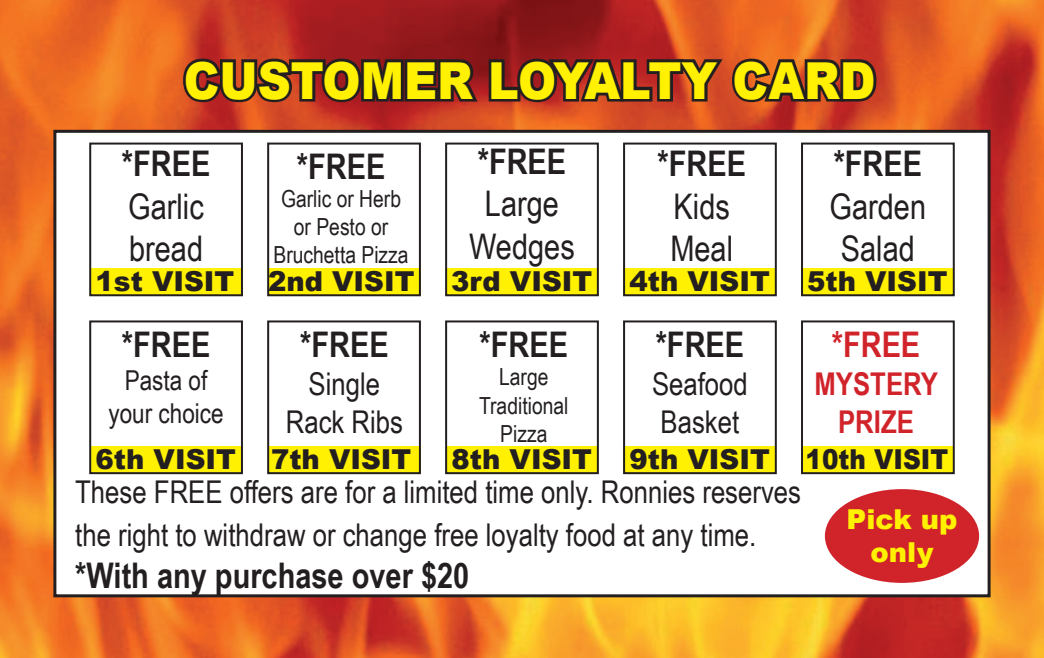
<style>
.page{position:relative;width:1044px;height:658px;background:#fff}
.page>*{position:absolute;margin:0;border:0;box-sizing:border-box;transform-origin:0 0}
.t1{font:900 50.8px "Arial";color:#fff101;scale:.9 1}
.t2{font:700 35.2px "Arial Narrow";color:#231f20}
.t3{font:35.2px/42.4px "Arial Narrow";color:#231f20}
.t4{font:700 35.2px "Arial Narrow";color:#d1232a}
.t5{font:31.2px/37.6px "Arial Narrow";color:#231f20}
.t6{font:700 31.2px/37.6px "Arial Narrow";color:#d1232a;text-align:center}
.t7{font:900 27.6px "Arial";color:#231f20}
.t8{font:27.6px/32.8px "Arial Narrow";color:#231f20;text-align:center}
.t9{font:900 27.6px/32.8px "Arial";color:#fff101;text-align:center}
.t10{font:900 27.6px "Arial";color:#231f20;scale:.9 1}
.t11{font:23.6px/28.4px "Arial Narrow";color:#231f20;text-align:center}
</style>
<div class="page">
<img style="left:0;top:0;width:1043px;height:658px">
<div style="left:55px;top:131px;width:933px;height:465px;background:#fff"></div>
<div style="left:53px;top:130px;width:937px;height:467px;border:3px solid #231f20"></div>
<div style="left:90px;top:268px;width:152px;height:27px;background:#fff101"></div>
<div style="left:90px;top:446px;width:152px;height:27px;background:#fff101"></div>
<div style="left:268px;top:268px;width:152px;height:27px;background:#fff101"></div>
<div style="left:268px;top:446px;width:152px;height:27px;background:#fff101"></div>
<div style="left:446px;top:268px;width:152px;height:27px;background:#fff101"></div>
<div style="left:446px;top:446px;width:152px;height:27px;background:#fff101"></div>
<div style="left:623px;top:268px;width:152px;height:27px;background:#fff101"></div>
<div style="left:623px;top:446px;width:152px;height:27px;background:#fff101"></div>
<div style="left:801px;top:268px;width:152px;height:27px;background:#fff101"></div>
<div style="left:801px;top:446px;width:152px;height:27px;background:#fff101"></div>
<div style="left:800px;top:320px;width:154px;height:154px;border:2px solid #231f20"></div>
<div style="left:800px;top:142px;width:154px;height:154px;border:2px solid #231f20"></div>
<div style="left:623px;top:320px;width:153px;height:154px;border:2px solid #231f20"></div>
<div style="left:623px;top:142px;width:153px;height:154px;border:2px solid #231f20"></div>
<div style="left:445px;top:320px;width:153px;height:154px;border:2px solid #231f20"></div>
<div style="left:445px;top:142px;width:153px;height:154px;border:2px solid #231f20"></div>
<div style="left:267px;top:320px;width:154px;height:154px;border:2px solid #231f20"></div>
<div style="left:267px;top:142px;width:154px;height:154px;border:2px solid #231f20"></div>
<div style="left:89px;top:320px;width:154px;height:154px;border:2px solid #231f20"></div>
<div style="left:89px;top:142px;width:154px;height:154px;border:2px solid #231f20"></div>
<svg style="left:179px;top:20px;width:701px;height:90px;background:#902f21"></svg>
<div style="left:824px;top:489px;width:154px;height:94px;background:#d1232a;border-radius:50%"></div>
<h1 class="t1" style="left:184px;top:52px;width:769px">CUSTOMER LOYALTY CARD</h1>
<p class="t2" style="left:477px;top:141px;width:90px">*FREE</p>
<p class="t3" style="left:469px;top:183px;width:107px;text-align:center">Large<br>Wedges</p>
<p class="t2" style="left:122px;top:143px;width:90px">*FREE</p>
<p class="t3" style="left:128px;top:185px;width:77px">Garlic bread</p>
<p class="t7" style="left:96px;top:266px;width:320px">1st VISIT 2nd VISIT</p>
<p class="t7" style="left:451px;top:266px;width:142px">3rd VISIT</p>
<p class="t7" style="left:629px;top:266px;width:142px">4th VISIT</p>
<p class="t7" style="left:807px;top:266px;width:142px">5th VISIT</p>
<p class="t2" style="left:657px;top:143px;width:90px">*FREE</p>
<p class="t3" style="left:670px;top:185px;width:64px">Kids<br>Meal</p>
<p class="t2" style="left:833px;top:143px;width:90px">*FREE</p>
<p class="t3" style="left:829px;top:185px;width:98px;text-align:center">Garden<br>Salad</p>
<p class="t2" style="left:297px;top:146px;width:90px">*FREE</p>
<p class="t11" style="left:273px;top:184px;width:137px">Garlic or Herb or Pesto or<br>Bruchetta Pizza</p>
<p class="t2" style="left:122px;top:324px;width:90px">*FREE</p>
<p class="t8" style="left:108px;top:364px;width:117px">Pasta of your choice</p>
<p class="t2" style="left:300px;top:324px;width:90px">*FREE</p>
<p class="t5" style="left:286px;top:365px;width:119px;text-align:center">Single<br>Rack Ribs</p>
<p class="t2" style="left:479px;top:324px;width:90px">*FREE</p>
<p class="t11" style="left:479px;top:363px;width:91px">Large<br>Traditional<br>Pizza</p>
<p class="t2" style="left:655px;top:324px;width:90px">*FREE</p>
<p class="t5" style="left:651px;top:365px;width:97px">Seafood<br>Basket</p>
<p class="t4" style="left:831px;top:324px;width:90px">*FREE</p>
<p class="t6" style="left:814px;top:365px;width:125px">MYSTERY<br>PRIZE</p>
<p class="t7" style="left:96px;top:444px;width:142px">6th VISIT</p>
<p class="t7" style="left:271px;top:444px;width:142px">7th VISIT</p>
<p class="t7" style="left:451px;top:444px;width:142px">8th VISIT</p>
<p class="t7" style="left:629px;top:444px;width:142px">9th VISIT</p>
<p class="t10" style="left:805px;top:444px;width:160px">10th VISIT</p>
<p class="t5" style="left:75px;top:471px;width:727px;line-height:42.4px">These FREE offers are for a limited time only. Ronnies reserves the right to withdraw or change free loyalty food at any time.</p>
<p class="t2" style="left:75px;top:555px;width:395px">*With any purchase over $20</p>
<p class="t9" style="left:846px;top:503px;width:112px">Pick up only</p>
</div>
